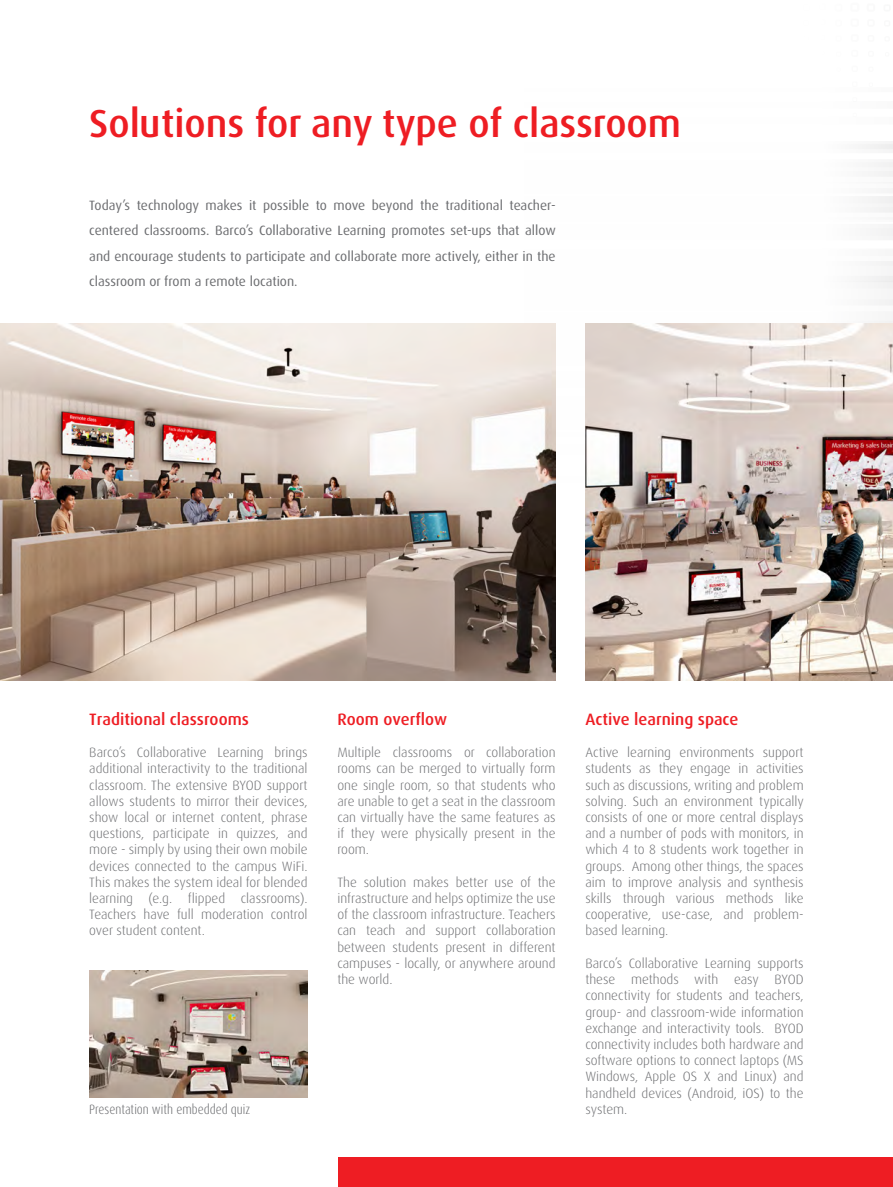
<style>
.page{position:relative;width:893px;height:1187px;background:#fff}
.page>*{position:absolute;margin:0;border:0;box-sizing:border-box;transform-origin:0 0}
.t1{font:500 39px "Dax Pro";color:#ee1d23}
.t2{font:500 16.5px "Dax Pro";color:#ee1d23}
.t3{font:300 13.5px/16.2px "Dax Pro";color:#6c6d70;text-align:justify}
.Dax_Light_9pt{font:13.5px/25.5px "Dax Pro";color:#6c6d70;text-align:justify}
.t4{font:300 condensed 13.5px "Dax Pro";color:#6c6d70}
</style>
<div class="page">
<svg style="left:862px;top:141px;width:31px;height:12px"></svg>
<div style="left:868px;top:162px;width:25px;height:78px;background:#f5f5f6"></div>
<div style="left:856px;top:261px;width:37px;height:62px;background:#f6f6f6"></div>
<div style="left:338px;top:1157px;width:555px;height:29px;background:#ee1d23"></div>
<img style="left:0;top:323px;width:556px;height:357px">
<img style="left:89px;top:970px;width:219px;height:127px">
<img style="left:585px;top:323px;width:308px;height:357px">
<p class="t1" style="left:89px;top:98px;width:593px">Solutions for any type of classroom</p>
<p class="Dax_Light_9pt" style="left:89px;top:192px;width:468px">Today’s technology makes it possible to move beyond the traditional teacher&shy;centered classrooms. Barco’s Collaborative Learning promotes set-ups that allow and encourage students to participate and collaborate more actively, either in the classroom or from a remote location.</p>
<p class="t2" style="left:89px;top:708px;width:161px">Traditional classrooms</p>
<p class="t3" style="left:89px;top:744px;width:220px">Barco’s Collaborative Learning brings additional interactivity to the traditional classroom. The extensive BYOD support allows students to mirror their devices, show local or internet content, phrase questions, participate in quizzes, and more - simply by using their own mobile devices connected to the campus WiFi.<br>This makes the system ideal for blended learning (e.g. flipped classrooms).<br>Teachers have full moderation control over student content.</p>
<p class="t2" style="left:337px;top:708px;width:111px">Room overflow</p>
<p class="t3" style="left:337px;top:744px;width:220px">Multiple classrooms or collaboration rooms can be merged to virtually form one single room, so that students who are unable to get a seat in the classroom can virtually have the same features as if they were physically present in the room.</p>
<p class="t3" style="left:337px;top:874px;width:220px">The solution makes better use of the infrastructure and helps optimize the use of the classroom infrastructure. Teachers can teach and support collaboration between students present in different campuses - locally, or anywhere around the world.</p>
<p class="t2" style="left:585px;top:708px;width:155px">Active learning space</p>
<p class="t3" style="left:585px;top:744px;width:220px">Active learning environments support students as they engage in activities such as discussions, writing and problem solving. Such an environment typically consists of one or more central displays and a number of pods with monitors, in which 4 to 8 students work together in groups. Among other things, the spaces aim to improve analysis and synthesis skills through various methods like cooperative, use-case, and problem&shy;based learning.</p>
<p class="t3" style="left:585px;top:955px;width:220px">Barco’s Collaborative Learning supports these methods with easy BYOD connectivity for students and teachers, group- and classroom-wide information exchange and interactivity tools. BYOD connectivity includes both hardware and software options to connect laptops (MS Windows, Apple OS X and Linux) and handheld devices (Android, iOS) to the</p>
<p class="t4" style="left:89px;top:1100px;width:162px">Presentation with embedded quiz</p>
<p class="t3" style="left:585px;top:1100px;width:44px">system.</p>
</div>
